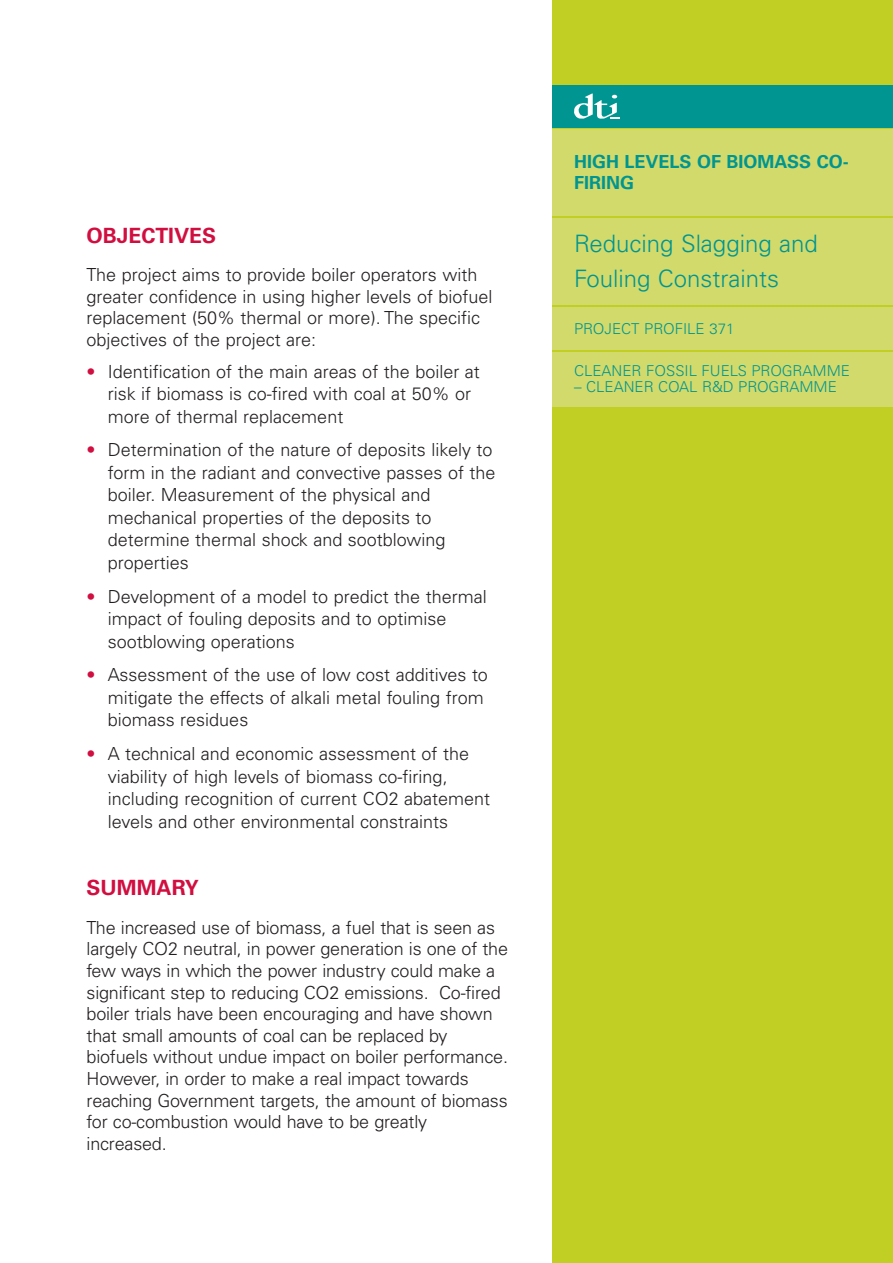
<style>
.page{position:relative;width:893px;height:1263px;background:#fff}
.page>*{position:absolute;margin:0;border:0;box-sizing:border-box;transform-origin:0 0}
.t1{font:300 24px/35.5px "Univers";color:#009590}
.t2{font:700 21px "Univers";color:#d10e40}
.t3{font:300 18px/22.5px "Univers";color:#231f20}
.t4{font:700 18px/21px "Univers";color:#009590}
.t5{font:300 15px "Univers";color:#009590}
.s1{color:#d10e40}
</style>
<div class="page">
<div style="left:553px;top:0;width:340px;height:1263px;background:#c1ce23"></div>
<div style="left:553px;top:85px;width:340px;height:43px;background:#009590"></div>
<svg style="left:574px;top:93px;width:45px;height:26px"></svg>
<div style="left:553px;top:129px;width:340px;height:87px;background:#d2da6c"></div>
<div style="left:553px;top:218px;width:340px;height:87px;background:#d2da6c"></div>
<div style="left:553px;top:307px;width:340px;height:43px;background:#d2da6c"></div>
<div style="left:553px;top:352px;width:340px;height:54px;background:#d2da6c"></div>
<p class="t2" style="left:87px;top:227px;width:131px">OBJECTIVES</p>
<p class="t3" style="left:87px;top:266px;width:407px;line-height:21.6px">The project aims to provide boiler operators with greater confidence in using higher levels of biofuel replacement (50% thermal or more). The specific objectives of the project are:</p>
<p class="t3" style="left:108px;top:362px;width:373px;text-indent:-21px"><span class="s1">•</span> Identification of the main areas of the boiler at risk if biomass is co-fired with coal at 50% or more of thermal replacement</p>
<p class="t3" style="left:108px;top:440px;width:389px;text-indent:-21px"><span class="s1">•</span> Determination of the nature of deposits likely to form in the radiant and convective passes of the boiler. Measurement of the physical and mechanical properties of the deposits to determine thermal shock and sootblowing properties</p>
<p class="t3" style="left:108px;top:587px;width:380px;text-indent:-21px"><span class="s1">•</span> Development of a model to predict the thermal impact of fouling deposits and to optimise sootblowing operations</p>
<p class="t3" style="left:108px;top:665px;width:382px;text-indent:-21px"><span class="s1">•</span> Assessment of the use of low cost additives to mitigate the effects of alkali metal fouling from biomass residues</p>
<p class="t3" style="left:108px;top:744px;width:384px;text-indent:-21px"><span class="s1">•</span> A technical and economic assessment of the viability of high levels of biomass co-firing, including recognition of current CO2 abatement levels and other environmental constraints</p>
<p class="t2" style="left:87px;top:880px;width:114px">SUMMARY</p>
<p class="t3" style="left:87px;top:918px;width:423px;line-height:21.6px">The increased use of biomass, a fuel that is seen as largely CO2 neutral, in power generation is one of the few ways in which the power industry could make a significant step to reducing CO2 emissions. Co-fired boiler trials have been encouraging and have shown that small amounts of coal can be replaced by biofuels without undue impact on boiler performance.<br>However, in order to make a real impact towards reaching Government targets, the amount of biomass for co-combustion would have to be greatly increased.</p>
<p class="t4" style="left:574px;top:153px;width:276px">HIGH LEVELS OF BIOMASS CO-<br>FIRING</p>
<h1 class="t1" style="left:574px;top:228px;width:245px">Reducing Slagging and<br>Fouling Constraints</h1>
<p class="t5" style="left:574px;top:323px;width:162px">PROJECT PROFILE 371</p>
<p class="t5" style="left:574px;top:365px;width:277px">CLEANER FOSSIL FUELS PROGRAMME</p>
<p class="t5" style="left:574px;top:382px;width:264px">– CLEANER COAL R&amp;D PROGRAMME</p>
</div>
